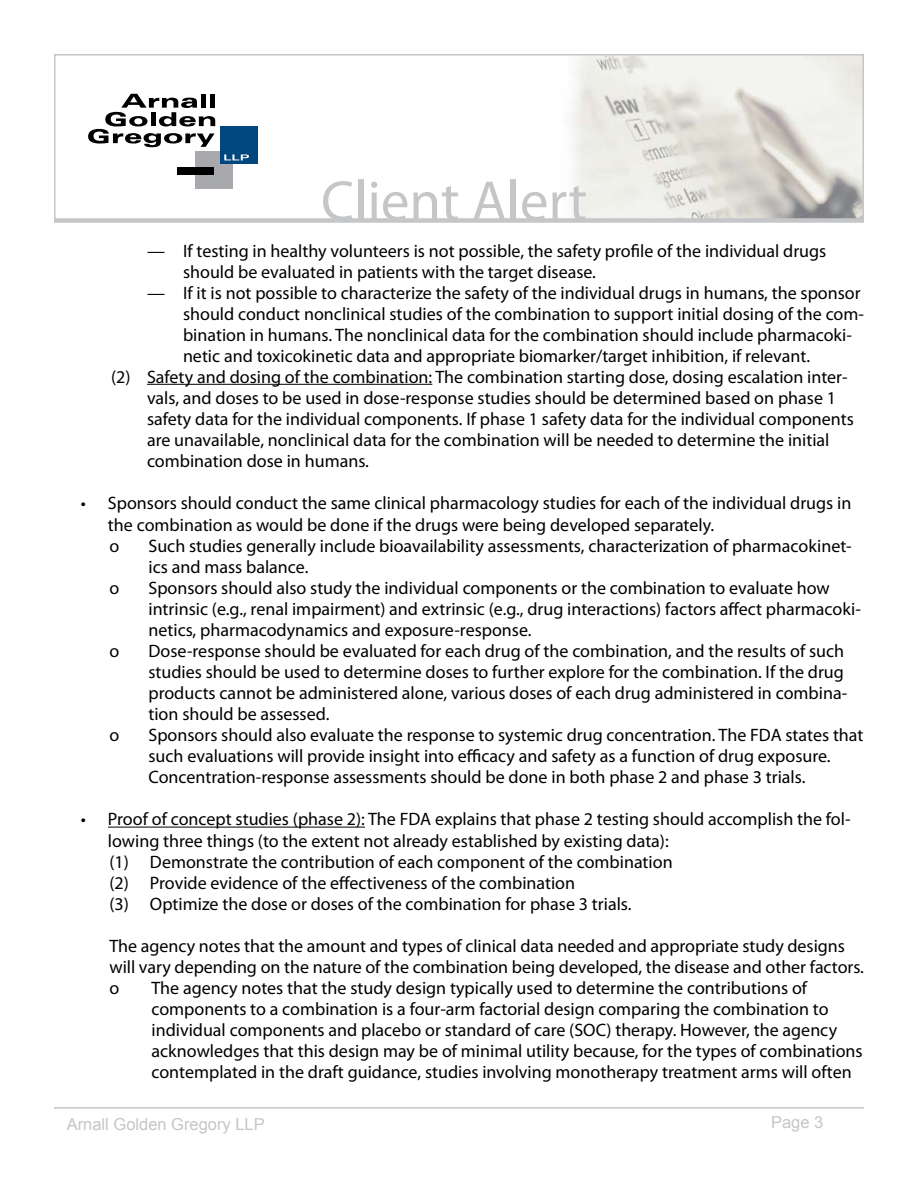
<style>
.page{position:relative;width:918px;height:1188px;background:#fff}
.page>*{position:absolute;margin:0;border:0;box-sizing:border-box;transform-origin:0 0}
.t1{font:57px "Myriad Pro";color:#c5c6c8}
.t2{font:18px/21px "Myriad Pro";color:#000}
.t3{font:16.5px "Arial";color:#c5c6c8}
</style>
<div class="page">
<hr style="left:54px;top:1107px;width:810px;height:2px;background:#c5c6c8">
<div style="left:54px;top:218px;width:810px;height:5px;background:#d3d4d5"></div>
<svg style="left:54px;top:54px;width:810px;height:168px"></svg>
<hr style="left:147px;top:384px;width:285px;height:1px;background:#000">
<hr style="left:108px;top:827px;width:257px;height:1px;background:#000">
<h1 class="t1" style="left:321px;top:166px;width:268px">Client Alert</h1>
<p class="t2" style="left:183px;top:240px;width:645px;text-indent:-36px">— If testing in healthy volunteers is not possible, the safety profile of the individual drugs should be evaluated in patients with the target disease.</p>
<p class="t2" style="left:147px;top:282px;width:715px">— If it is not possible to characterize the safety of the individual drugs in humans, the sponsor</p>
<p class="t2" style="left:183px;top:303px;width:683px">should conduct nonclinical studies of the combination to support initial dosing of the com-</p>
<p class="t2" style="left:183px;top:324px;width:671px">bination in humans. The nonclinical data for the combination should include pharmacoki-</p>
<p class="t2" style="left:183px;top:345px;width:629px">netic and toxicokinetic data and appropriate biomarker/target inhibition, if relevant.</p>
<p class="t2" style="left:111px;top:366px;width:738px">(2) Safety and dosing of the combination: The combination starting dose, dosing escalation inter-</p>
<p class="t2" style="left:147px;top:387px;width:691px">vals, and doses to be used in dose-response studies should be determined based on phase 1</p>
<p class="t2" style="left:147px;top:408px;width:708px">safety data for the individual components. If phase 1 safety data for the individual components</p>
<p class="t2" style="left:147px;top:429px;width:684px">are unavailable, nonclinical data for the combination will be needed to determine the initial</p>
<p class="t2" style="left:147px;top:450px;width:224px">combination dose in humans.</p>
<p class="t2" style="left:108px;top:492px;width:745px;text-indent:-27px">• Sponsors should conduct the same clinical pharmacology studies for each of the individual drugs in the combination as would be done if the drugs were being developed separately.<br>o</p>
<p class="t2" style="left:148px;top:535px;width:705px">Such studies generally include bioavailability assessments, characterization of pharmacokinet&shy;ics and mass balance.</p>
<p class="t2" style="left:109px;top:577px;width:11px">o</p>
<p class="t2" style="left:148px;top:577px;width:714px">Sponsors should also study the individual components or the combination to evaluate how intrinsic (e.g., renal impairment) and extrinsic (e.g., drug interactions) factors affect pharmacoki&shy;netics, pharmacodynamics and exposure-response.</p>
<p class="t2" style="left:109px;top:640px;width:11px">o</p>
<p class="t2" style="left:148px;top:640px;width:700px">Dose-response should be evaluated for each drug of the combination, and the results of such studies should be used to determine doses to further explore for the combination. If the drug products cannot be administered alone, various doses of each drug administered in combina&shy;tion should be assessed.</p>
<p class="t2" style="left:109px;top:724px;width:11px">o</p>
<p class="t2" style="left:148px;top:724px;width:717px">Sponsors should also evaluate the response to systemic drug concentration. The FDA states that such evaluations will provide insight into efficacy and safety as a function of drug exposure.<br>Concentration-response assessments should be done in both phase 2 and phase 3 trials.</p>
<p class="t2" style="left:108px;top:809px;width:744px;text-indent:-27px">• Proof of concept studies (phase 2): The FDA explains that phase 2 testing should accomplish the fol&shy;lowing three things (to the extent not already established by existing data):<br>(1) Demonstrate the contribution of each component of the combination<br>(2) Provide evidence of the effectiveness of the combination<br>(3) Optimize the dose or doses of the combination for phase 3 trials.</p>
<p class="t2" style="left:109px;top:935px;width:756px">The agency notes that the amount and types of clinical data needed and appropriate study designs will vary depending on the nature of the combination being developed, the disease and other factors. o</p>
<p class="t2" style="left:151px;top:977px;width:713px">The agency notes that the study design typically used to determine the contributions of components to a combination is a four-arm factorial design comparing the combination to individual components and placebo or standard of care (SOC) therapy. However, the agency acknowledges that this design may be of minimal utility because, for the types of combinations contemplated in the draft guidance, studies involving monotherapy treatment arms will often</p>
<p class="t3" style="left:67px;top:1114px;width:200px">Arnall Golden Gregory LLP</p>
<p class="t3" style="left:771px;top:1111px;width:54px">Page 3</p>
</div>
